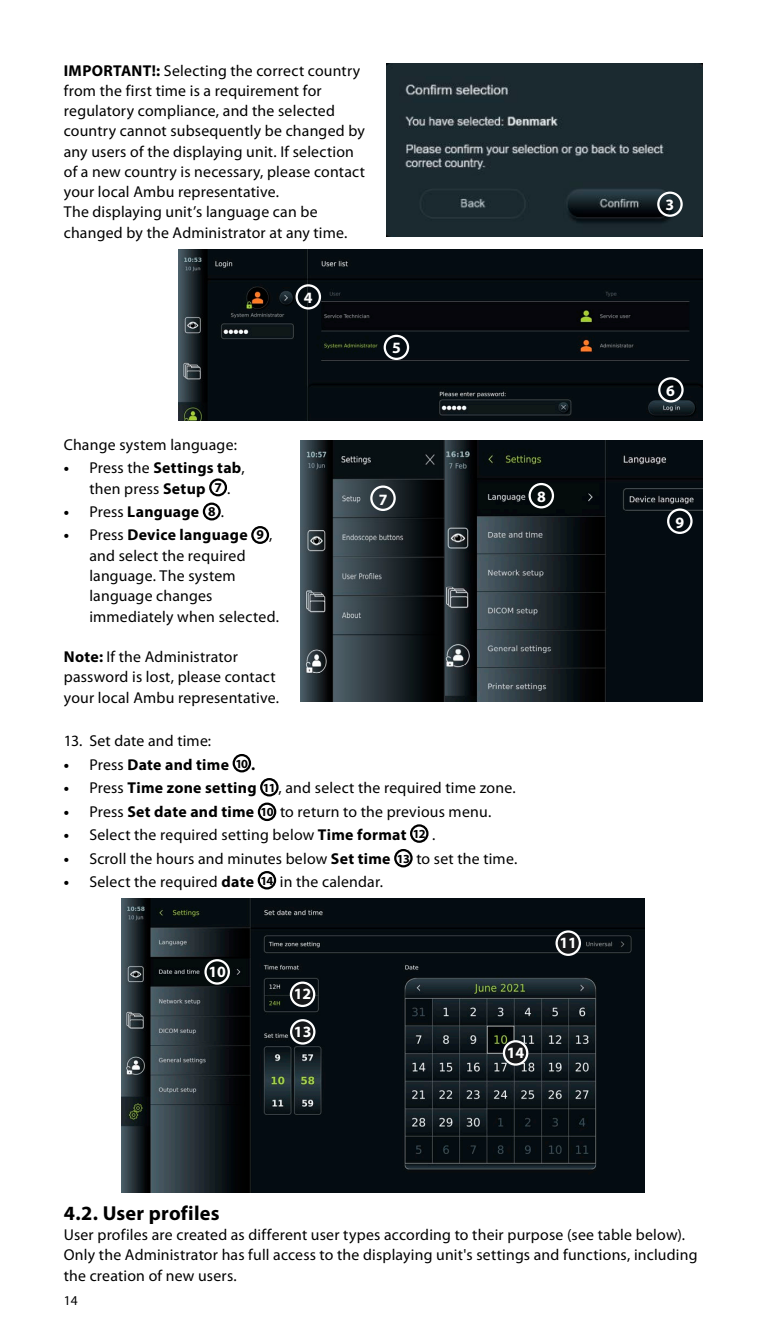
<style>
.page{position:relative;width:766px;height:1340px;background:#fff}
.page>*{position:absolute;margin:0;border:0;box-sizing:border-box;transform-origin:0 0}
.t1{font:700 20.25px "Myriad Pro";letter-spacing:.01em;color:#000}
.t2{font:15.75px/20.2px "Myriad Pro";letter-spacing:.01em;color:#000}
.t3{font:700 15.75px "Myriad Pro";letter-spacing:.015em;color:#000}
.t4{font:700 15.75px "Myriad Pro";color:#fff}
.t5{font:13.5px "Myriad Pro";color:#000}
.s1{font-weight:700}
.s2{font-weight:700;font-size:13.5px}
.s3{font-weight:400}
.s4{font-size:13.5px}
.s5{font-size:12.38px}
.s6{font-weight:700;font-size:12.38px}
</style>
<div class="page">
<img style="left:179px;top:249px;width:523px;height:171px">
<div style="left:295px;top:284px;width:26px;height:25px;border:2px solid #fff;border-radius:50%"></div>
<div style="left:383px;top:335px;width:26px;height:25px;border:2px solid #fff;border-radius:50%"></div>
<div style="left:658px;top:377px;width:25px;height:25px;border:2px solid #fff;border-radius:50%"></div>
<div style="left:209px;top:478px;width:18px;height:18px;border:2px solid #000;border-radius:50%"></div>
<div style="left:203px;top:502px;width:18px;height:18px;border:2px solid #000;border-radius:50%"></div>
<div style="left:251px;top:526px;width:18px;height:18px;border:2px solid #000;border-radius:50%"></div>
<div style="left:232px;top:754px;width:19px;height:18px;border:2px solid #000;border-radius:50%"></div>
<div style="left:260px;top:778px;width:18px;height:18px;border:2px solid #000;border-radius:50%"></div>
<div style="left:258px;top:802px;width:18px;height:19px;border:2px solid #000;border-radius:50%"></div>
<div style="left:410px;top:824px;width:18px;height:18px;border:2px solid #000;border-radius:50%"></div>
<div style="left:394px;top:849px;width:18px;height:18px;border:2px solid #000;border-radius:50%"></div>
<div style="left:257px;top:871px;width:19px;height:18px;border:2px solid #000;border-radius:50%"></div>
<img style="left:121px;top:898px;width:523px;height:293px">
<div style="left:556px;top:931px;width:23px;height:23px;background:#16181a;border-radius:50%"></div>
<div style="left:555px;top:930px;width:26px;height:25px;border:2px solid #fff;border-radius:50%"></div>
<div style="left:204px;top:959px;width:26px;height:25px;border:2px solid #fff;border-radius:50%"></div>
<div style="left:291px;top:982px;width:23px;height:23px;background:#16181a;border-radius:50%"></div>
<div style="left:290px;top:981px;width:25px;height:26px;border:2px solid #fff;border-radius:50%"></div>
<div style="left:504px;top:1041px;width:23px;height:23px;background:#16181a;border-radius:50%"></div>
<div style="left:502px;top:1040px;width:26px;height:25px;border:2px solid #fff;border-radius:50%"></div>
<div style="left:291px;top:1020px;width:23px;height:23px;background:#16181a;border-radius:50%"></div>
<div style="left:290px;top:1019px;width:25px;height:25px;border:2px solid #fff;border-radius:50%"></div>
<img style="left:386px;top:64px;width:316px;height:172px">
<div style="left:657px;top:191px;width:25px;height:26px;border:2px solid #fff;border-radius:50%"></div>
<img style="left:445px;top:441px;width:257px;height:260px">
<img style="left:301px;top:441px;width:144px;height:260px">
<div style="left:370px;top:485px;width:25px;height:26px;border:2px solid #fff;border-radius:50%"></div>
<div style="left:528px;top:483px;width:26px;height:25px;border:2px solid #fff;border-radius:50%"></div>
<div style="left:666px;top:508px;width:26px;height:26px;border:2px solid #fff;border-radius:50%"></div>
<p class="t2" style="left:64px;top:60px;width:303px"><span class="s1">IMPORTANT!:</span> Selecting the correct country from the first time is a requirement for regulatory compliance, and the selected country cannot subsequently be changed by any users of the displaying unit. If selection of a new country is necessary, please contact your local Ambu representative.<br>The displaying unit’s language can be changed by the Administrator at any time.</p>
<p class="t4" style="left:304px;top:287px;width:10px">4</p>
<p class="t4" style="left:392px;top:338px;width:10px">5</p>
<p class="t2" style="left:64px;top:434px;width:174px">Change system language:</p>
<p class="t2" style="left:89px;top:457px;width:157px;text-indent:-26px"><span class="s1">•</span> Press the <span class="s1">Settings tab</span>, then press <span class="s1">Setup</span> <span class="s2">7</span> .</p>
<p class="t3" style="left:64px;top:501px;width:162px">• <span class="s3">Press</span> Language <span class="s4">8</span> <span class="s3">.</span></p>
<p class="t2" style="left:89px;top:525px;width:191px;text-indent:-26px"><span class="s1">•</span> Press <span class="s1">Device language</span> <span class="s2">9</span> , and select the required language. The system language changes immediately when selected.</p>
<p class="t2" style="left:64px;top:646px;width:216px"><span class="s1">Note:</span> If the Administrator password is lost, please contact your local Ambu representative.</p>
<p class="t2" style="left:64px;top:730px;width:149px">13. Set date and time:</p>
<p class="t3" style="left:64px;top:754px;width:193px">• <span class="s3">Press</span> Date and time <span class="s5">10</span> .</p>
<p class="t2" style="left:64px;top:777px;width:453px"><span class="s1">•</span> Press <span class="s1">Time zone setting</span> <span class="s6">11</span> , and select the required time zone.</p>
<p class="t2" style="left:64px;top:801px;width:429px"><span class="s1">•</span> Press <span class="s1">Set date and time</span> <span class="s6">10</span> to return to the previous menu.</p>
<p class="t2" style="left:64px;top:824px;width:373px"><span class="s1">•</span> Select the required setting below <span class="s1">Time format</span> <span class="s6">12</span> .</p>
<p class="t2" style="left:64px;top:847px;width:455px"><span class="s1">•</span> Scroll the hours and minutes below <span class="s1">Set time</span> <span class="s6">13</span> to set the time.</p>
<p class="t2" style="left:64px;top:871px;width:320px"><span class="s1">•</span> Select the required <span class="s1">date</span> <span class="s6">14</span> in the calendar.</p>
<p class="t4" style="left:379px;top:489px;width:10px">7</p>
<p class="t4" style="left:537px;top:486px;width:10px">8</p>
<p class="t4" style="left:208px;top:961px;width:19px">10</p>
<p class="t4" style="left:294px;top:983px;width:19px">12</p>
<p class="t4" style="left:294px;top:1021px;width:19px">13</p>
<p class="t4" style="left:559px;top:932px;width:19px">11</p>
<p class="t4" style="left:506px;top:1042px;width:19px">14</p>
<p class="t4" style="left:665px;top:194px;width:10px">3</p>
<p class="t4" style="left:666px;top:380px;width:10px">6</p>
<p class="t4" style="left:675px;top:512px;width:10px">9</p>
<p class="t1" style="left:64px;top:1199px;width:157px">4.2. User profiles</p>
<p class="t2" style="left:64px;top:1224px;width:635px">User profiles are created as different user types according to their purpose (see table below).<br>Only the Administrator has full access to the displaying unit's settings and functions, including the creation of new users.</p>
<p class="t5" style="left:64px;top:1292px;width:15px">14</p>
</div>
